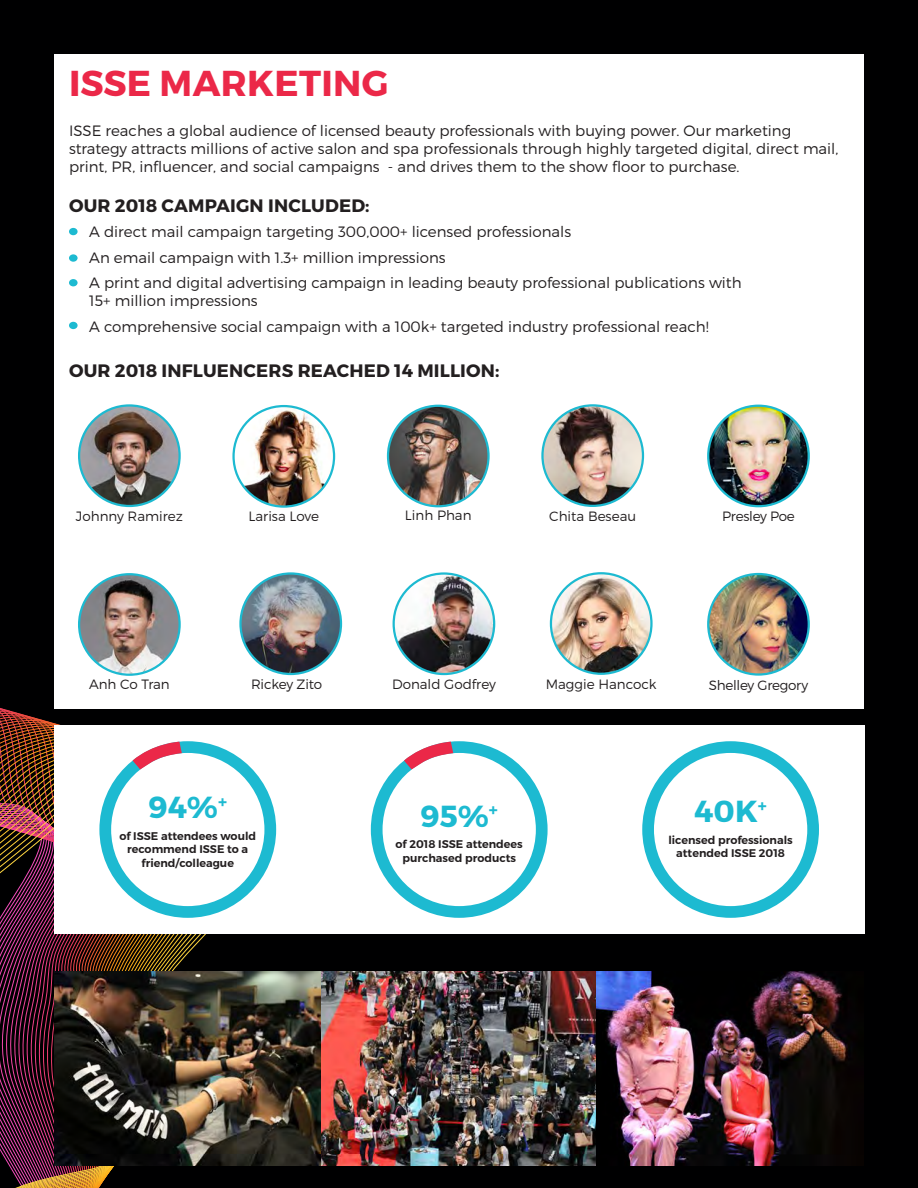
<style>
.page{position:relative;width:918px;height:1188px;background:#000001}
.page>*{position:absolute;margin:0;border:0;box-sizing:border-box;transform-origin:0 0}
.t1{font:700 36px "Montserrat";letter-spacing:.01em;color:#eb2848}
.t2{font:700 30.45px "Montserrat";color:#1dbad1}
.t3{font:700 18px "Montserrat";letter-spacing:.01em;color:#231f20}
.t4{font:300 15px/18px "Montserrat";color:#231f20}
.t5{font:300 13.5px "Montserrat";color:#231f20}
.t6{font:300 13.5px "Montserrat";letter-spacing:-.02em;color:#231f20}
.t7{font:600 11.1px/13.4px "Montserrat";color:#231f20;text-align:center}
</style>
<div class="page">
<img style="left:0;top:757px;width:279px;height:431px">
<div style="left:54px;top:54px;width:810px;height:654px;background:#fff"></div>
<div style="left:69px;top:228px;width:9px;height:7px;background:#1dbad1;border-radius:50%"></div>
<div style="left:69px;top:254px;width:9px;height:8px;background:#1dbad1;border-radius:50%"></div>
<div style="left:69px;top:279px;width:9px;height:7px;background:#1dbad1;border-radius:50%"></div>
<div style="left:69px;top:322px;width:9px;height:7px;background:#1dbad1;border-radius:50%"></div>
<div style="left:54px;top:725px;width:810px;height:209px;background:#fff"></div>
<svg style="left:99px;top:741px;width:177px;height:177px"></svg>
<svg style="left:371px;top:741px;width:177px;height:177px"></svg>
<svg style="left:642px;top:741px;width:177px;height:177px"></svg>
<img style="left:708px;top:574px;width:101px;height:101px;border-radius:50px">
<div style="left:707px;top:573px;width:103px;height:103px;border:2px solid #1dbad1;border-radius:50%"></div>
<img style="left:240px;top:573px;width:101px;height:101px;border-radius:50px">
<div style="left:239px;top:572px;width:103px;height:103px;border:2px solid #1dbad1;border-radius:50%"></div>
<img style="left:234px;top:406px;width:100px;height:101px;border-radius:50px">
<div style="left:232px;top:405px;width:103px;height:103px;border:2px solid #1dbad1;border-radius:50%"></div>
<img style="left:394px;top:574px;width:100px;height:100px;border-radius:50px">
<div style="left:393px;top:572px;width:102px;height:103px;border:2px solid #1dbad1;border-radius:50%"></div>
<img style="left:551px;top:573px;width:100px;height:101px;border-radius:50px">
<div style="left:550px;top:572px;width:103px;height:103px;border:2px solid #1dbad1;border-radius:50%"></div>
<img style="left:388px;top:406px;width:101px;height:100px;border-radius:50px">
<div style="left:387px;top:405px;width:103px;height:102px;border:2px solid #1dbad1;border-radius:50%"></div>
<img style="left:543px;top:405px;width:100px;height:101px">
<div style="left:541px;top:404px;width:103px;height:103px;border:2px solid #1dbad1;border-radius:50%"></div>
<img style="left:79px;top:405px;width:101px;height:101px;border-radius:50px">
<div style="left:78px;top:404px;width:103px;height:103px;border:2px solid #1dbad1;border-radius:50%"></div>
<img style="left:79px;top:574px;width:101px;height:101px;border-radius:50px">
<div style="left:78px;top:573px;width:103px;height:103px;border:2px solid #1dbad1;border-radius:50%"></div>
<img style="left:708px;top:406px;width:101px;height:100px;border-radius:50px">
<div style="left:707px;top:405px;width:103px;height:102px;border:2px solid #1dbad1;border-radius:50%"></div>
<img style="left:54px;top:971px;width:798px;height:194px">
<p class="t1" style="left:69px;top:61px;width:321px">ISSE MARKETING</p>
<p class="t4" style="left:69px;top:122px;width:724px">ISSE reaches a global audience of licensed beauty professionals with buying power. Our marketing</p>
<p class="t4" style="left:69px;top:140px;width:771px">strategy attracts millions of active salon and spa professionals through highly targeted digital, direct mail, print, PR, influencer, and social campaigns - and drives them to the show floor to purchase.</p>
<p class="t3" style="left:69px;top:194px;width:302px">OUR 2018 CAMPAIGN INCLUDED:</p>
<p class="t4" style="left:89px;top:223px;width:484px">A direct mail campaign targeting 300,000+ licensed professionals</p>
<p class="t4" style="left:89px;top:248px;width:358px">An email campaign with 1.3+ million impressions</p>
<p class="t4" style="left:89px;top:274px;width:654px">A print and digital advertising campaign in leading beauty professional publications with</p>
<p class="t4" style="left:89px;top:292px;width:170px">15+ million impressions</p>
<p class="t4" style="left:89px;top:317px;width:621px">A comprehensive social campaign with a 100k+ targeted industry professional reach!</p>
<p class="t3" style="left:69px;top:359px;width:432px">OUR 2018 INFLUENCERS REACHED 14 MILLION:</p>
<p class="t5" style="left:76px;top:508px;width:108px">Johnny Ramirez</p>
<p class="t5" style="left:405px;top:507px;width:68px">Linh Phan</p>
<p class="t5" style="left:549px;top:508px;width:88px">Chita Beseau</p>
<p class="t5" style="left:249px;top:508px;width:72px">Larisa Love</p>
<p class="t6" style="left:722px;top:508px;width:74px">Presley Poe</p>
<p class="t5" style="left:89px;top:676px;width:82px">Anh Co Tran</p>
<p class="t5" style="left:392px;top:676px;width:105px">Donald Godfrey</p>
<p class="t5" style="left:546px;top:676px;width:112px">Maggie Hancock</p>
<p class="t5" style="left:251px;top:676px;width:73px">Rickey Zito</p>
<p class="t6" style="left:709px;top:677px;width:101px">Shelley Gregory</p>
<p class="t2" style="left:148px;top:789px;width:80px">94%<sup>+</sup></p>
<p class="t7" style="left:119px;top:830px;width:138px">of ISSE attendees would recommend ISSE to a friend/colleague</p>
<p class="t2" style="left:420px;top:797px;width:79px">95%<sup>+</sup></p>
<p class="t7" style="left:396px;top:838px;width:129px">of 2018 ISSE attendees purchased products</p>
<p class="t2" style="left:694px;top:792px;width:74px">40K<sup>+</sup></p>
<p class="t7" style="left:668px;top:833px;width:126px">licensed professionals</p>
<p class="t7" style="left:676px;top:847px;width:110px">attended ISSE 2018</p>
</div>
